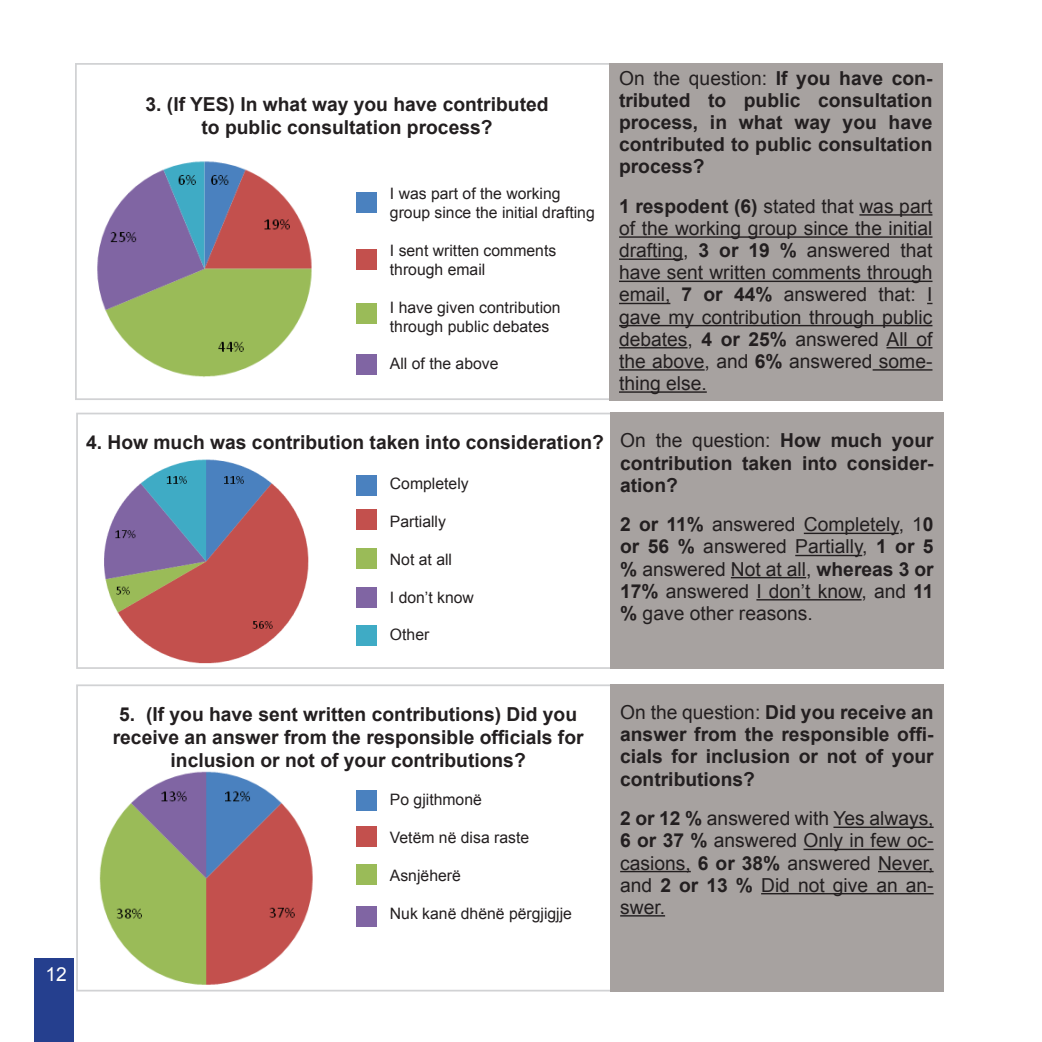
<style>
.page{position:relative;width:1042px;height:1042px;background:#fff}
.page>*{position:absolute;margin:0;border:0;box-sizing:border-box;transform-origin:0 0}
.t1{font:700 19.25px/22.1px "Arial";color:#231f20;text-align:justify}
.t2{font:19.25px/22.1px "Arial";color:#231f20;text-align:justify}
.t3{font:19.25px "Arial";color:#fff}
.t4{font:15.75px/18.9px "Arial";color:#231f20}
.s1{font-weight:400}
.s2{font-weight:700}
</style>
<div class="page">
<div style="left:34px;top:958px;width:40px;height:84px;background:#253f8e"></div>
<img style="left:93px;top:771px;width:237px;height:221px">
<img style="left:104px;top:459px;width:205px;height:205px">
<img style="left:97px;top:161px;width:215px;height:216px">
<div style="left:75px;top:63px;width:536px;height:337px;border:2px solid #d1d2d4"></div>
<div style="left:76px;top:684px;width:537px;height:307px;border:2px solid #d1d2d4"></div>
<div style="left:76px;top:413px;width:537px;height:256px;border:2px solid #d1d2d4"></div>
<div style="left:609px;top:63px;width:334px;height:337px;background:#a7a2a0"></div>
<div style="left:610px;top:684px;width:334px;height:307px;background:#a7a2a0"></div>
<div style="left:610px;top:413px;width:334px;height:256px;background:#a7a2a0"></div>
<hr style="left:859px;top:214px;width:73px;height:2px;background:#231f20">
<hr style="left:619px;top:236px;width:313px;height:2px;background:#231f20">
<hr style="left:619px;top:258px;width:64px;height:2px;background:#231f20">
<hr style="left:619px;top:281px;width:313px;height:1px;background:#231f20">
<hr style="left:619px;top:303px;width:51px;height:1px;background:#231f20">
<hr style="left:619px;top:325px;width:313px;height:1px;background:#231f20">
<hr style="left:619px;top:347px;width:68px;height:1px;background:#231f20">
<hr style="left:886px;top:347px;width:46px;height:1px;background:#231f20">
<hr style="left:619px;top:369px;width:85px;height:2px;background:#231f20">
<hr style="left:872px;top:369px;width:60px;height:2px;background:#231f20">
<hr style="left:619px;top:391px;width:88px;height:2px;background:#231f20">
<hr style="left:833px;top:826px;width:100px;height:2px;background:#231f20">
<hr style="left:803px;top:849px;width:130px;height:1px;background:#231f20">
<hr style="left:620px;top:871px;width:71px;height:1px;background:#231f20">
<hr style="left:878px;top:871px;width:55px;height:1px;background:#231f20">
<hr style="left:761px;top:893px;width:172px;height:1px;background:#231f20">
<hr style="left:620px;top:915px;width:45px;height:1px;background:#231f20">
<hr style="left:804px;top:533px;width:94px;height:1px;background:#231f20">
<hr style="left:795px;top:555px;width:67px;height:1px;background:#231f20">
<hr style="left:731px;top:577px;width:75px;height:1px;background:#231f20">
<hr style="left:756px;top:599px;width:105px;height:1px;background:#231f20">
<div style="left:356px;top:192px;width:20px;height:20px;background:#4a81bf"></div>
<div style="left:356px;top:790px;width:20px;height:21px;background:#4a81bf"></div>
<div style="left:356px;top:475px;width:20px;height:20px;background:#4a81bf"></div>
<div style="left:356px;top:249px;width:20px;height:20px;background:#c3504d"></div>
<div style="left:356px;top:826px;width:20px;height:21px;background:#c3504d"></div>
<div style="left:356px;top:509px;width:20px;height:21px;background:#c3504d"></div>
<div style="left:356px;top:303px;width:20px;height:21px;background:#9abb58"></div>
<div style="left:356px;top:863px;width:20px;height:21px;background:#9abb58"></div>
<div style="left:356px;top:548px;width:21px;height:20px;background:#9abb58"></div>
<div style="left:356px;top:354px;width:20px;height:21px;background:#8065a3"></div>
<div style="left:356px;top:906px;width:20px;height:20px;background:#8065a3"></div>
<div style="left:356px;top:586px;width:21px;height:21px;background:#8065a3"></div>
<div style="left:356px;top:625px;width:21px;height:21px;background:#3fabc5"></div>
<p class="t1" style="left:146px;top:93px;width:404px;line-height:23.1px;text-align:center">3. (If YES) In what way you have contributed to public consultation process?</p>
<p class="t4" style="left:390px;top:184px;width:206px">I was part of the working group since the initial drafting</p>
<p class="t4" style="left:390px;top:241px;width:168px">I sent written comments through email</p>
<p class="t4" style="left:390px;top:298px;width:172px">I have given contribution through public debates</p>
<p class="t4" style="left:390px;top:355px;width:110px">All of the above</p>
<p class="t1" style="left:86px;top:432px;width:519px">4. How much was contribution taken into consideration?</p>
<p class="t4" style="left:390px;top:474px;width:80px">Completely</p>
<p class="t4" style="left:390px;top:512px;width:58px">Partially</p>
<p class="t4" style="left:390px;top:550px;width:64px">Not at all</p>
<p class="t4" style="left:390px;top:588px;width:86px">I don’t know</p>
<p class="t4" style="left:390px;top:626px;width:41px">Other</p>
<p class="t1" style="left:619px;top:67px;width:315px"><span class="s1">On the question:</span> If you have con&shy;tributed to public consultation process, in what way you have contributed to public consultation process?</p>
<p class="t2" style="left:619px;top:195px;width:315px"><span class="s2">1 respodent (6)</span> stated that was part of the working group since the initial drafting, <span class="s2">3 or 19 %</span> answered that have sent written comments through email, <span class="s2">7 or 44%</span> answered that: I gave my contribution through public debates, <span class="s2">4 or 25%</span> answered All of the above, and <span class="s2">6%</span> answered some&shy;thing else.</p>
<p class="t1" style="left:620px;top:430px;width:315px"><span class="s1">On the question:</span> How much your contribution taken into consider&shy;ation?</p>
<p class="t2" style="left:620px;top:514px;width:315px"><span class="s2">2 or 11%</span> answered Completely, 1<span class="s2">0 or 56 %</span> answered Partially, <span class="s2">1 or 5 %</span> answered Not at all, <span class="s2">whereas 3 or 17%</span> answered I don’t know, and <span class="s2">11 %</span> gave other reasons.</p>
<p class="t3" style="left:46px;top:962px;width:23px">12</p>
<p class="t1" style="left:113px;top:703px;width:472px;line-height:23.1px;text-align:center">5. (If you have sent written contributions) Did you receive an answer from the responsible officials for inclusion or not of your contributions?</p>
<p class="t4" style="left:390px;top:790px;width:93px">Po gjithmonë</p>
<p class="t4" style="left:390px;top:828px;width:141px">Vetëm në disa raste</p>
<p class="t4" style="left:390px;top:866px;width:72px">Asnjëherë</p>
<p class="t4" style="left:390px;top:903px;width:184px">Nuk kanë dhënë përgjigjje</p>
<p class="t1" style="left:620px;top:702px;width:315px"><span class="s1">On the question:</span> Did you receive an answer from the responsible offi&shy;cials for inclusion or not of your contributions?</p>
<p class="t2" style="left:620px;top:807px;width:315px"><span class="s2">2 or 12 %</span> answered with Yes always, <span class="s2">6 or 37 %</span> answered Only in few oc&shy;casions, <span class="s2">6 or 38%</span> answered Never, and <span class="s2">2 or 13 %</span> Did not give an an&shy;swer.</p>
</div>
